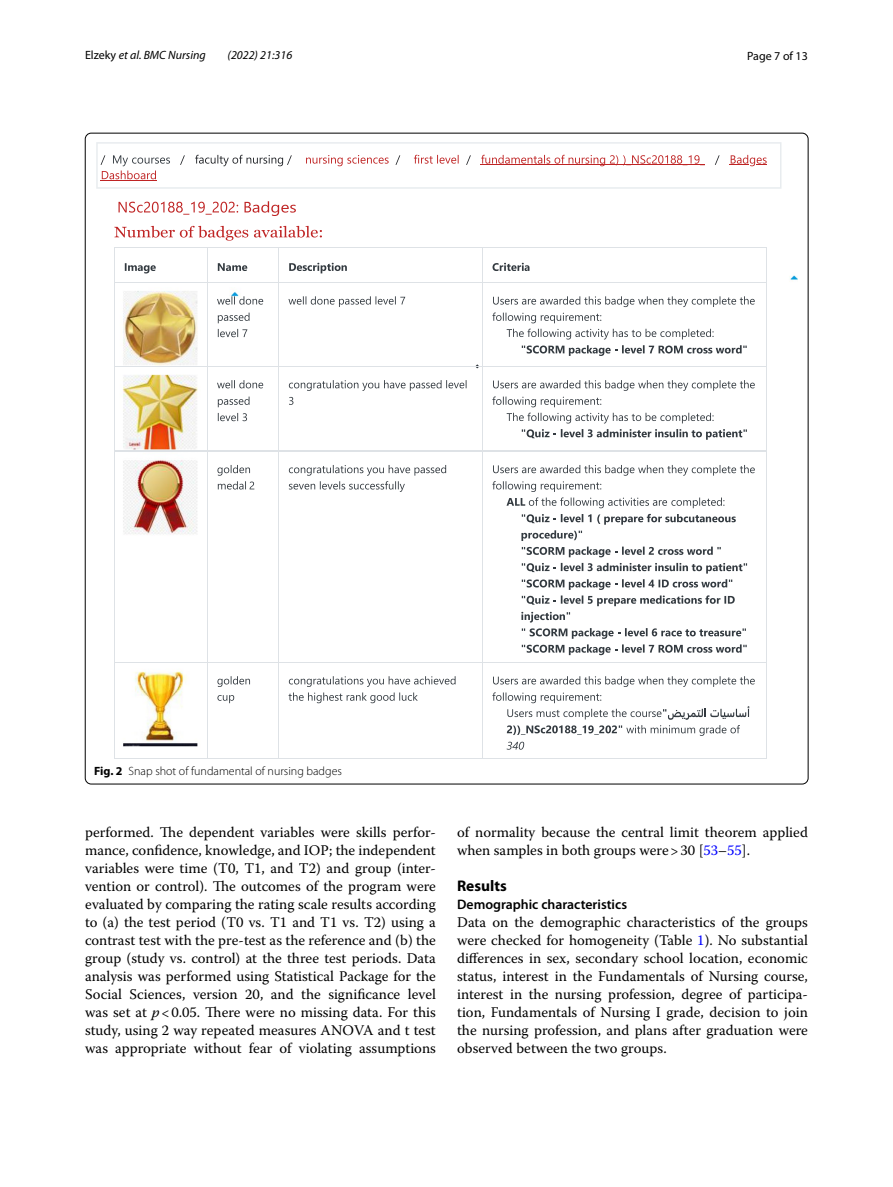
<style>
.page{position:relative;width:893px;height:1187px;background:#fff}
.page>*{position:absolute;margin:0;border:0;box-sizing:border-box;transform-origin:0 0}
.t1{font:700 15.45px "Myriad Pro";color:#000}
.t2{font:14.7px/18px "Warnock Pro";color:#000;text-align:justify}
.t3{font:600 13.8px "Myriad Pro";color:#000}
.t4{font:300 12px "Myriad Pro";color:#000}
.t5{font:italic 12px "Myriad Pro";color:#000}
.t6{font:12px "Myriad Pro";color:#000}
.s1{font-style:normal}
.s2{font-weight:700}
.s3{font-style:italic}
.s4{color:#00f}
</style>
<div class="page">
<img style="left:115px;top:262px;width:682px;height:488px">
<svg style="left:96px;top:142px;width:685px;height:47px"></svg>
<hr style="left:101px;top:180px;width:56px;height:1px;background:#bf2424">
<svg style="left:244px;top:201px;width:52px;height:15px"></svg>
<svg style="left:119px;top:201px;width:119px;height:14px"></svg>
<svg style="left:114px;top:226px;width:134px;height:14px"></svg>
<svg style="left:254px;top:226px;width:68px;height:12px"></svg>
<svg style="left:125px;top:263px;width:31px;height:10px"></svg>
<svg style="left:218px;top:263px;width:29px;height:8px"></svg>
<svg style="left:289px;top:263px;width:58px;height:10px"></svg>
<svg style="left:492px;top:263px;width:37px;height:8px"></svg>
<hr style="left:115px;top:247px;width:92px;height:1px;background:#dee2e6">
<hr style="left:208px;top:247px;width:70px;height:1px;background:#dee2e6">
<hr style="left:279px;top:247px;width:203px;height:1px;background:#dee2e6">
<hr style="left:483px;top:247px;width:283px;height:1px;background:#dee2e6">
<hr style="left:114px;top:248px;width:1px;height:34px;background:#dee2e6">
<hr style="left:207px;top:248px;width:1px;height:34px;background:#dee2e6">
<hr style="left:278px;top:248px;width:1px;height:34px;background:#dee2e6">
<hr style="left:482px;top:248px;width:1px;height:34px;background:#dee2e6">
<hr style="left:766px;top:248px;width:1px;height:34px;background:#dee2e6">
<svg style="left:217px;top:296px;width:46px;height:8px"></svg>
<svg style="left:218px;top:312px;width:31px;height:11px"></svg>
<svg style="left:218px;top:329px;width:29px;height:8px"></svg>
<svg style="left:288px;top:296px;width:117px;height:11px"></svg>
<svg style="left:492px;top:296px;width:263px;height:43px"></svg>
<svg style="left:522px;top:345px;width:225px;height:11px"></svg>
<hr style="left:115px;top:282px;width:92px;height:1px;background:#dee2e6">
<hr style="left:208px;top:282px;width:70px;height:1px;background:#dee2e6">
<hr style="left:279px;top:282px;width:203px;height:1px;background:#dee2e6">
<hr style="left:483px;top:282px;width:283px;height:1px;background:#dee2e6">
<hr style="left:114px;top:283px;width:1px;height:83px;background:#dee2e6">
<hr style="left:207px;top:283px;width:1px;height:83px;background:#dee2e6">
<hr style="left:278px;top:283px;width:1px;height:83px;background:#dee2e6">
<hr style="left:482px;top:283px;width:1px;height:83px;background:#dee2e6">
<hr style="left:766px;top:283px;width:1px;height:83px;background:#dee2e6">
<svg style="left:217px;top:380px;width:46px;height:8px"></svg>
<svg style="left:218px;top:396px;width:31px;height:11px"></svg>
<svg style="left:218px;top:413px;width:29px;height:8px"></svg>
<svg style="left:289px;top:380px;width:178px;height:11px"></svg>
<svg style="left:289px;top:397px;width:4px;height:8px"></svg>
<svg style="left:492px;top:380px;width:263px;height:43px"></svg>
<svg style="left:522px;top:429px;width:225px;height:11px"></svg>
<hr style="left:115px;top:366px;width:92px;height:1px;background:#dee2e6">
<hr style="left:208px;top:366px;width:70px;height:1px;background:#dee2e6">
<hr style="left:279px;top:366px;width:203px;height:1px;background:#dee2e6">
<svg style="left:475px;top:364px;width:8px;height:4px"></svg>
<hr style="left:483px;top:366px;width:283px;height:1px;background:#dee2e6">
<hr style="left:114px;top:367px;width:1px;height:83px;background:#dee2e6">
<hr style="left:207px;top:367px;width:1px;height:83px;background:#dee2e6">
<hr style="left:278px;top:367px;width:1px;height:83px;background:#dee2e6">
<hr style="left:482px;top:367px;width:1px;height:83px;background:#dee2e6">
<hr style="left:766px;top:367px;width:1px;height:83px;background:#dee2e6">
<svg style="left:217px;top:465px;width:33px;height:10px"></svg>
<svg style="left:218px;top:481px;width:36px;height:8px"></svg>
<svg style="left:289px;top:465px;width:157px;height:10px"></svg>
<svg style="left:289px;top:481px;width:116px;height:11px"></svg>
<svg style="left:493px;top:465px;width:262px;height:10px"></svg>
<svg style="left:492px;top:481px;width:232px;height:27px"></svg>
<svg style="left:522px;top:514px;width:214px;height:10px"></svg>
<svg style="left:521px;top:530px;width:200px;height:27px"></svg>
<svg style="left:522px;top:563px;width:225px;height:10px"></svg>
<svg style="left:521px;top:579px;width:214px;height:43px"></svg>
<svg style="left:522px;top:628px;width:224px;height:10px"></svg>
<svg style="left:522px;top:644px;width:225px;height:11px"></svg>
<hr style="left:115px;top:450px;width:92px;height:2px;background:#dee2e6">
<hr style="left:209px;top:450px;width:69px;height:2px;background:#dee2e6">
<hr style="left:280px;top:450px;width:202px;height:2px;background:#dee2e6">
<hr style="left:484px;top:450px;width:282px;height:2px;background:#dee2e6">
<hr style="left:114px;top:452px;width:1px;height:209px;background:#dee2e6">
<hr style="left:207px;top:452px;width:1px;height:209px;background:#dee2e6">
<hr style="left:278px;top:452px;width:1px;height:209px;background:#dee2e6">
<hr style="left:482px;top:452px;width:1px;height:209px;background:#dee2e6">
<hr style="left:766px;top:452px;width:1px;height:209px;background:#dee2e6">
<svg style="left:217px;top:676px;width:33px;height:11px"></svg>
<svg style="left:217px;top:695px;width:17px;height:8px"></svg>
<svg style="left:289px;top:676px;width:167px;height:27px"></svg>
<svg style="left:492px;top:676px;width:263px;height:43px"></svg>
<svg style="left:507px;top:725px;width:233px;height:10px"></svg>
<svg style="left:507px;top:741px;width:17px;height:8px"></svg>
<hr style="left:115px;top:661px;width:92px;height:1px;background:#dee2e6">
<hr style="left:208px;top:661px;width:70px;height:1px;background:#dee2e6">
<hr style="left:279px;top:661px;width:203px;height:1px;background:#dee2e6">
<hr style="left:483px;top:661px;width:283px;height:1px;background:#dee2e6">
<hr style="left:114px;top:662px;width:1px;height:96px;background:#dee2e6">
<hr style="left:115px;top:758px;width:92px;height:1px;background:#dee2e6">
<hr style="left:207px;top:662px;width:1px;height:96px;background:#dee2e6">
<hr style="left:208px;top:758px;width:70px;height:1px;background:#dee2e6">
<hr style="left:278px;top:662px;width:1px;height:96px;background:#dee2e6">
<hr style="left:279px;top:758px;width:203px;height:1px;background:#dee2e6">
<hr style="left:482px;top:662px;width:1px;height:96px;background:#dee2e6">
<hr style="left:483px;top:758px;width:283px;height:1px;background:#dee2e6">
<hr style="left:766px;top:662px;width:1px;height:96px;background:#dee2e6">
<p class="t5" style="left:85px;top:48px;width:122px"><span class="s1">Elzeky</span> et al. BMC Nursing</p>
<p class="t5" style="left:228px;top:48px;width:66px">(2022) 21:316</p>
<p class="t6" style="left:747px;top:48px;width:62px">Page 7 of 13</p>
<p class="t4" style="left:94px;top:764px;width:249px"><span class="s2">Fig. 2</span> Snap shot of fundamental of nursing badges</p>
<p class="t2" style="left:85px;top:822px;width:352px">performed. The dependent variables were skills perfor&shy;mance, confidence, knowledge, and IOP; the independent variables were time (T0, T1, and T2) and group (inter&shy;vention or control). The outcomes of the program were evaluated by comparing the rating scale results according to (a) the test period (T0 vs. T1 and T1 vs. T2) using a contrast test with the pre-test as the reference and (b) the group (study vs. control) at the three test periods. Data analysis was performed using Statistical Package for the Social Sciences, version 20, and the significance level was set at <span class="s3">p</span>&lt;0.05. There were no missing data. For this study, using 2 way repeated measures ANOVA and t test was appropriate without fear of violating assumptions</p>
<p class="t2" style="left:457px;top:822px;width:352px">of normality because the central limit theorem applied when samples in both groups were&gt;30 [<span class="s4">53</span>–<span class="s4">55</span>].</p>
<p class="t1" style="left:457px;top:875px;width:51px">Results</p>
<p class="t3" style="left:457px;top:895px;width:171px">Demographic characteristics</p>
<p class="t2" style="left:457px;top:912px;width:352px">Data on the demographic characteristics of the groups were checked for homogeneity (Table <span class="s4">1</span>). No substantial differences in sex, secondary school location, economic status, interest in the Fundamentals of Nursing course, interest in the nursing profession, degree of participa&shy;tion, Fundamentals of Nursing I grade, decision to join the nursing profession, and plans after graduation were observed between the two groups.</p>
</div>
